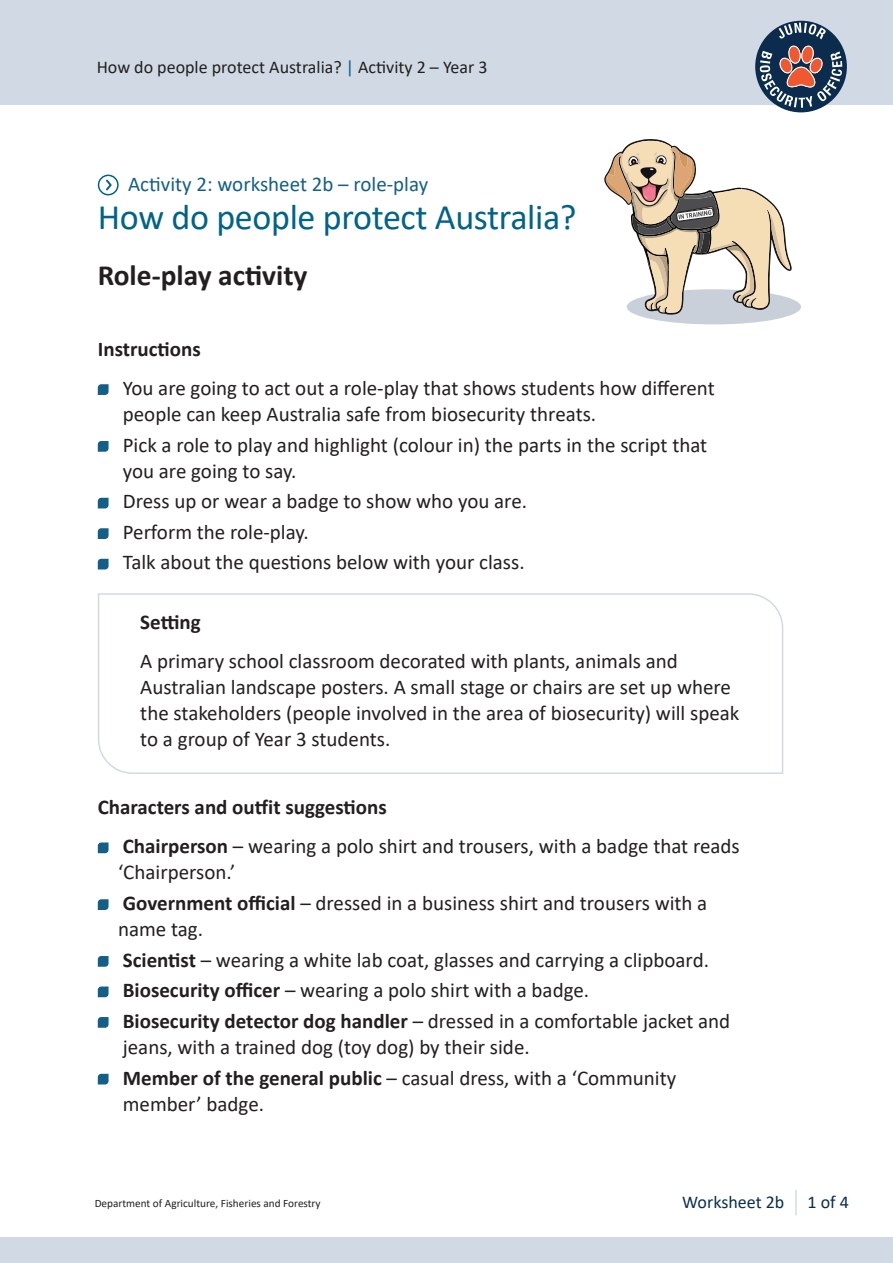
<style>
.page{position:relative;width:893px;height:1263px;background:#fff}
.page>*{position:absolute;margin:0;border:0;box-sizing:border-box;transform-origin:0 0}
.Heading_1{font:36px "Calibri";letter-spacing:-.01em;color:#006387}
.Subheading_1{font:700 29.4px "Calibri";color:#231f20}
.Body_copy{font:21px/26.2px "Calibri";color:#231f20}
.Subheading_1-2{font:700 21px "Calibri";color:#231f20}
.Activity_Sheet_worksheet{font:21px "Calibri";color:#145f88}
.t1{font:18px "Calibri";color:#231f20}
.t2{font:18px "Calibri";color:#0a2e4e}
.t3{font:11.25px "Calibri";color:#231f20}
.s1{color:#006387}
.s2{font-weight:700}
</style>
<div class="page">
<div style="left:0;top:1237px;width:893px;height:26px;background:#d1dae4"></div>
<div style="left:0;top:0;width:893px;height:104px;background:#d1dae4"></div>
<div style="left:755px;top:21px;width:92px;height:91px;background:#0b2c4d;border-radius:50%"></div>
<svg style="left:779px;top:23px;width:47px;height:16px"></svg>
<svg style="left:760px;top:45px;width:82px;height:63px"></svg>
<hr style="left:795px;top:1190px;width:2px;height:25px;background:#d1dde6">
<svg style="left:98px;top:384px;width:11px;height:11px"></svg>
<svg style="left:98px;top:441px;width:11px;height:11px"></svg>
<svg style="left:98px;top:498px;width:11px;height:10px"></svg>
<svg style="left:98px;top:528px;width:11px;height:11px"></svg>
<svg style="left:98px;top:559px;width:11px;height:10px"></svg>
<svg style="left:98px;top:842px;width:11px;height:11px"></svg>
<svg style="left:98px;top:899px;width:11px;height:11px"></svg>
<svg style="left:98px;top:956px;width:11px;height:11px"></svg>
<svg style="left:98px;top:986px;width:11px;height:11px"></svg>
<svg style="left:98px;top:1017px;width:11px;height:11px"></svg>
<svg style="left:98px;top:1074px;width:11px;height:10px"></svg>
<svg style="left:98px;top:593px;width:686px;height:181px"></svg>
<div style="left:98px;top:175px;width:21px;height:20px;border:2px solid #006387;border-radius:50%"></div>
<svg style="left:106px;top:180px;width:6px;height:10px"></svg>
<div style="left:627px;top:289px;width:174px;height:35px;background:#c9d0d9;border-radius:50%"></div>
<svg style="left:604px;top:139px;width:188px;height:176px"></svg>
<p class="t1" style="left:97px;top:55px;width:392px">How do people protect Australia? <span class="s1">|</span> Activity 2 – Year 3</p>
<p class="Activity_Sheet_worksheet" style="left:128px;top:169px;width:302px">Activity 2: worksheet 2b – role-play</p>
<p class="Heading_1" style="left:98px;top:192px;width:480px">How do people protect Australia?</p>
<p class="Subheading_1" style="left:98px;top:255px;width:211px">Role-play activity</p>
<p class="Subheading_1-2" style="left:98px;top:334px;width:105px">Instructions</p>
<p class="Body_copy" style="left:123px;top:374px;width:593px">You are going to act out a role-play that shows students how different people can keep Australia safe from biosecurity threats.</p>
<p class="Body_copy" style="left:123px;top:431px;width:586px">Pick a role to play and highlight (colour in) the parts in the script that you are going to say.</p>
<p class="Body_copy" style="left:123px;top:488px;width:406px">Dress up or wear a badge to show who you are.</p>
<p class="Body_copy" style="left:123px;top:518px;width:188px">Perform the role-play.</p>
<p class="Body_copy" style="left:123px;top:549px;width:403px">Talk about the questions below with your class.</p>
<p class="Subheading_1-2" style="left:140px;top:607px;width:62px">Setting</p>
<p class="Body_copy" style="left:140px;top:647px;width:601px">A primary school classroom decorated with plants, animals and Australian landscape posters. A small stage or chairs are set up where the stakeholders (people involved in the area of biosecurity) will speak to a group of Year 3 students.</p>
<p class="Subheading_1-2" style="left:98px;top:792px;width:290px">Characters and outfit suggestions</p>
<p class="Body_copy" style="left:118px;top:832px;width:623px"><span class="s2">Chairperson</span> – wearing a polo shirt and trousers, with a badge that reads ‘Chairperson.’</p>
<p class="Body_copy" style="left:118px;top:889px;width:591px"><span class="s2">Government official</span> – dressed in a business shirt and trousers with a name tag.</p>
<p class="Body_copy" style="left:123px;top:946px;width:588px"><span class="s2">Scientist</span> – wearing a white lab coat, glasses and carrying a clipboard.</p>
<p class="Body_copy" style="left:123px;top:977px;width:468px"><span class="s2">Biosecurity officer</span> – wearing a polo shirt with a badge.</p>
<p class="Body_copy" style="left:123px;top:1007px;width:609px"><span class="s2">Biosecurity detector dog handler</span> – dressed in a comfortable jacket and jeans, with a trained dog (toy dog) by their side.</p>
<p class="Body_copy" style="left:123px;top:1064px;width:555px"><span class="s2">Member of the general public</span> – casual dress, with a ‘Community member’ badge.</p>
<p class="t3" style="left:95px;top:1195px;width:227px">Department of Agriculture, Fisheries and Forestry</p>
<p class="t2" style="left:682px;top:1189px;width:104px">Worksheet 2b</p>
<p class="t2" style="left:807px;top:1189px;width:43px">1 of 4</p>
</div>
